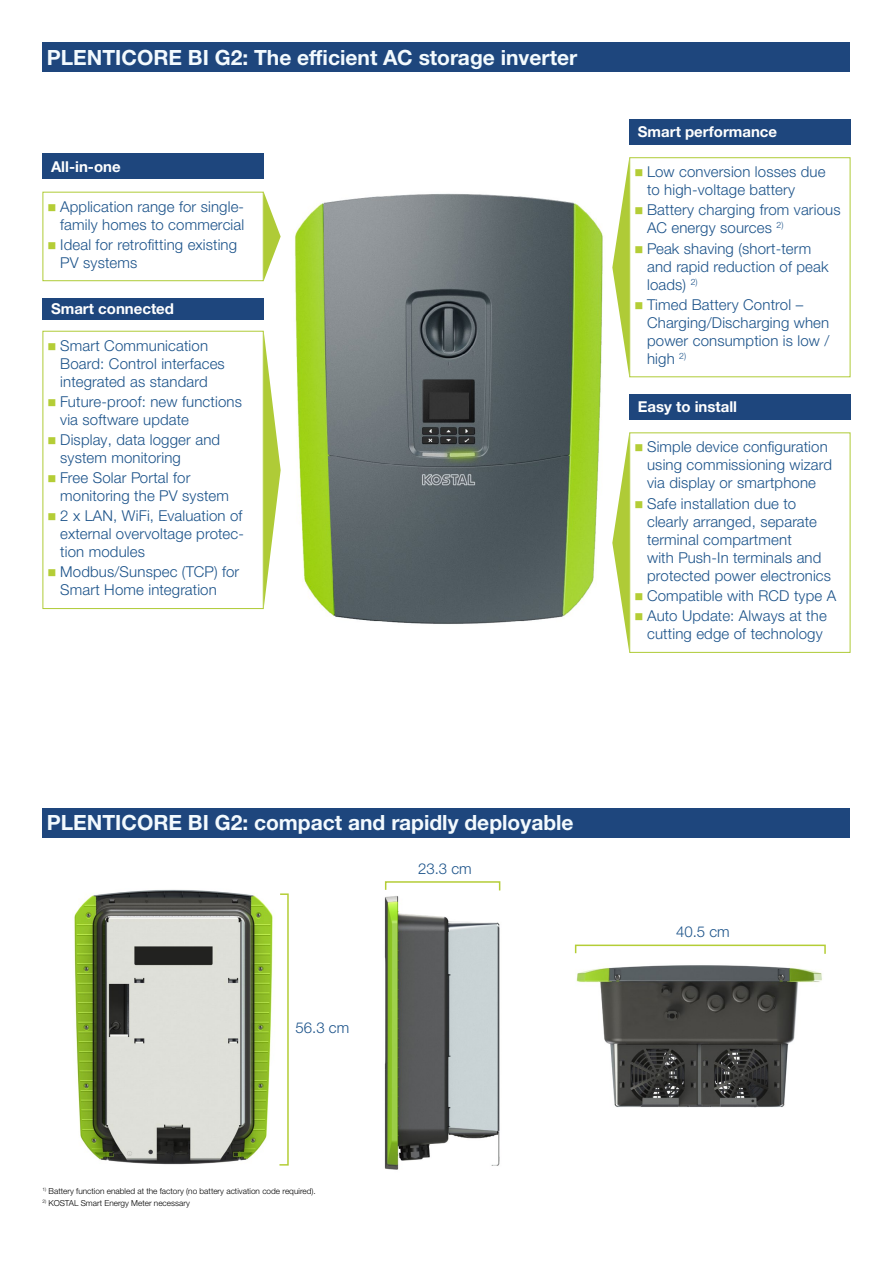
<style>
.page{position:relative;width:893px;height:1263px;background:#fff}
.page>*{position:absolute;margin:0;border:0;box-sizing:border-box;transform-origin:0 0}
.t1{font:700 21px "Helvetica Neue LTW1 G";color:#f3fafe}
.t2{font:300 15px/18px "Helvetica Neue LTW1 G";letter-spacing:.01em;color:#1c538a}
.t3{font:700 15px "Helvetica Neue LTW1 G";color:#fff}
.t4{font:300 8.25px "Helvetica Neue LTW1 G";color:#000}
.s1{font-family:"KOSTSYMB";font-weight:400;font-size:12px;color:#b4cd36}
</style>
<div class="page">
<img style="left:576px;top:965px;width:246px;height:143px">
<img style="left:384px;top:896px;width:116px;height:274px">
<img style="left:74px;top:889px;width:199px;height:276px">
<img style="left:229px;top:191px;width:436px;height:433px">
<svg style="left:384px;top:881px;width:117px;height:10px"></svg>
<svg style="left:574px;top:944px;width:252px;height:10px"></svg>
<svg style="left:279px;top:893px;width:10px;height:273px"></svg>
<div style="left:43px;top:808px;width:807px;height:30px;background:#1e467d"></div>
<div style="left:43px;top:43px;width:807px;height:29px;background:#1e467d"></div>
<div style="left:43px;top:153px;width:221px;height:26px;background:#1e467d"></div>
<div style="left:43px;top:192px;width:221px;height:89px;border:1px solid #afcb37"></div>
<svg style="left:264px;top:192px;width:17px;height:89px"></svg>
<div style="left:629px;top:119px;width:221px;height:26px;background:#1e467d"></div>
<div style="left:629px;top:157px;width:221px;height:220px;border:1px solid #afcb37"></div>
<svg style="left:612px;top:160px;width:17px;height:217px"></svg>
<div style="left:629px;top:394px;width:221px;height:26px;background:#1e467d"></div>
<div style="left:629px;top:432px;width:221px;height:221px;border:1px solid #afcb37"></div>
<svg style="left:612px;top:432px;width:17px;height:218px"></svg>
<div style="left:43px;top:298px;width:221px;height:22px;background:#1e467d"></div>
<div style="left:43px;top:331px;width:221px;height:278px;border:1px solid #afcb37"></div>
<svg style="left:264px;top:331px;width:17px;height:278px"></svg>
<h1 class="t1" style="left:47px;top:44px;width:532px">PLENTICORE BI G2: The efficient AC storage inverter</h1>
<p class="t3" style="left:51px;top:157px;width:71px">All-in-one</p>
<p class="t2" style="left:48px;top:197px;width:198px;text-align:right"><span class="s1">n</span> Application range for single&shy;family homes to commercial</p>
<p class="t2" style="left:60px;top:235px;width:178px;text-indent:-13px"><span class="s1">n</span> Ideal for retrofitting existing<br>PV systems</p>
<p class="t3" style="left:51px;top:300px;width:125px">Smart connected</p>
<p class="t2" style="left:60px;top:336px;width:166px;text-indent:-13px"><span class="s1">n</span> Smart Communication<br>Board: Control interfaces integrated as standard</p>
<p class="t2" style="left:60px;top:393px;width:183px;text-indent:-13px"><span class="s1">n</span> Future-proof: new functions via software update</p>
<p class="t2" style="left:60px;top:431px;width:161px;text-indent:-13px"><span class="s1">n</span> Display, data logger and system monitoring</p>
<p class="t2" style="left:60px;top:469px;width:170px;text-indent:-13px"><span class="s1">n</span> Free Solar Portal for monitoring the PV system</p>
<p class="t2" style="left:60px;top:507px;width:185px;text-align:justify;text-indent:-13px"><span class="s1">n</span> 2 x LAN, WiFi, Evaluation of external overvoltage protec&shy;tion modules</p>
<p class="t2" style="left:60px;top:563px;width:181px;text-indent:-13px"><span class="s1">n</span> Modbus/Sunspec (TCP) for<br>Smart Home integration</p>
<p class="t3" style="left:638px;top:123px;width:141px">Smart performance</p>
<p class="t2" style="left:647px;top:163px;width:180px;text-indent:-13px"><span class="s1">n</span> Low conversion losses due to high-voltage battery</p>
<p class="t2" style="left:647px;top:201px;width:195px;text-indent:-13px"><span class="s1">n</span> Battery charging from various<br>AC energy sources <sup>2)</sup></p>
<p class="t2" style="left:647px;top:239px;width:183px;text-indent:-13px"><span class="s1">n</span> Peak shaving (short-term and rapid reduction of peak loads) <sup>2)</sup></p>
<p class="t2" style="left:647px;top:295px;width:184px;text-indent:-13px"><span class="s1">n</span> Timed Battery Control –<br>Charging/Discharging when power consumption is low / high <sup>2)</sup></p>
<p class="t3" style="left:638px;top:398px;width:101px">Easy to install</p>
<p class="t2" style="left:647px;top:438px;width:186px;text-indent:-13px"><span class="s1">n</span> Simple device configuration using commissioning wizard via display or smartphone</p>
<p class="t2" style="left:647px;top:494px;width:186px;text-indent:-13px"><span class="s1">n</span> Safe installation due to clearly arranged, separate terminal compartment<br>with Push-In terminals and protected power electronics</p>
<p class="t2" style="left:634px;top:585px;width:203px;line-height:20.1px"><span class="s1">n</span> Compatible with RCD type A <span class="s1">n</span> Auto Update: Always at the</p>
<p class="t2" style="left:647px;top:624px;width:177px">cutting edge of technology</p>
<h1 class="t1" style="left:47px;top:810px;width:528px">PLENTICORE BI G2: compact and rapidly deployable</h1>
<p class="t2" style="left:296px;top:1019px;width:55px">56.3 cm</p>
<p class="t2" style="left:312px;top:1019px;width:6px">,</p>
<p class="t4" style="left:43px;top:1186px;width:275px"><sup>1)</sup> Battery function enabled at the factory (no battery activation code required).</p>
<p class="t4" style="left:43px;top:1198px;width:149px"><sup>2)</sup> KOSTAL Smart Energy Meter necessary</p>
<p class="t2" style="left:418px;top:859px;width:55px">23.3 cm</p>
<p class="t2" style="left:435px;top:859px;width:6px">,</p>
<p class="t2" style="left:676px;top:923px;width:55px">40.5 cm</p>
<p class="t2" style="left:693px;top:923px;width:6px">,</p>
</div>
